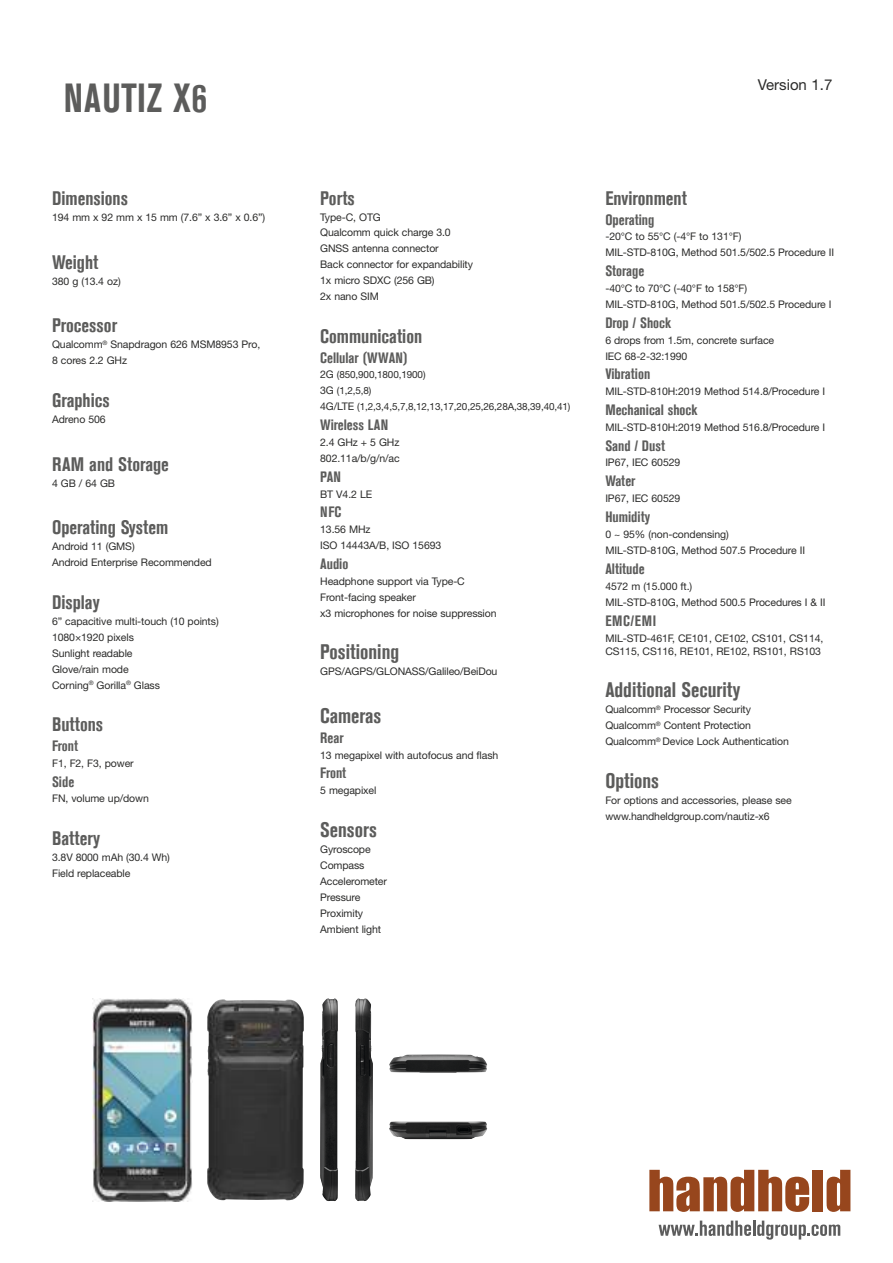
<style>
.page{position:relative;width:893px;height:1263px;background:#fff}
.page>*{position:absolute;margin:0;border:0;box-sizing:border-box;transform-origin:0 0}
.t1{font:700 condensed 40.5px "Akzidenz Grotesk Std";letter-spacing:.015em;color:#5c5c5b;scale:.95 1}
.t2{font:700 condensed 21px "Akzidenz Grotesk Std";color:#5c5c5b}
.t3{font:700 condensed 19.5px "Akzidenz Grotesk Std";color:#5c5c5b}
.t4{font:700 condensed 15px "Akzidenz Grotesk Std";color:#5c5c5b}
.t5{font:15px "Helvetica Neue LT Std";color:#2b2b2a}
.t6{font:10.5px/15.9px "Helvetica Neue LT Std";letter-spacing:-.01em;color:#2b2b2a}
.t7{font:9.9px/15.9px "Helvetica Neue LT Std";letter-spacing:-.01em;color:#2b2b2a}
.s1{font-size:10.5px}
</style>
<div class="page">
<svg style="left:649px;top:1170px;width:160px;height:42px"></svg>
<div style="left:813px;top:1170px;width:10px;height:41px;background:#97461d"></div>
<svg style="left:827px;top:1170px;width:23px;height:42px"></svg>
<svg style="left:659px;top:1220px;width:181px;height:19px"></svg>
<img style="left:93px;top:998px;width:100px;height:203px">
<img style="left:207px;top:999px;width:97px;height:201px">
<img style="left:320px;top:998px;width:18px;height:203px">
<img style="left:355px;top:998px;width:18px;height:203px">
<img style="left:389px;top:1054px;width:98px;height:19px">
<img style="left:389px;top:1121px;width:98px;height:18px">
<h1 class="t1" style="left:64px;top:75px;width:152px">NAUTIZ X6</h1>
<h3 class="t5" style="left:758px;top:76px;width:76px">Version 1.7</h3>
<h3 class="t3" style="left:52px;top:187px;width:77px">Dimensions</h3>
<p class="t6" style="left:52px;top:209px;width:215px">194 mm x 92 mm x 15 mm (7.6” x 3.6” x 0.6”)</p>
<h3 class="t3" style="left:52px;top:251px;width:48px">Weight</h3>
<p class="t6" style="left:52px;top:273px;width:70px">380 g (13.4 oz)</p>
<h3 class="t3" style="left:52px;top:314px;width:67px">Processor</h3>
<p class="t6" style="left:52px;top:336px;width:210px">Qualcomm<sup>®</sup> Snapdragon 626 MSM8953 Pro,<br>8 cores 2.2 GHz</p>
<h3 class="t3" style="left:52px;top:389px;width:59px">Graphics</h3>
<p class="t6" style="left:52px;top:411px;width:55px">Adreno 506</p>
<h3 class="t3" style="left:52px;top:453px;width:118px">RAM and Storage</h3>
<p class="t6" style="left:52px;top:475px;width:65px">4 GB / 64 GB</p>
<h3 class="t3" style="left:52px;top:516px;width:118px">Operating System</h3>
<p class="t6" style="left:52px;top:538px;width:161px">Android 11 (GMS)<br>Android Enterprise Recommended</p>
<h3 class="t3" style="left:52px;top:591px;width:49px">Display</h3>
<p class="t6" style="left:52px;top:613px;width:168px">6” capacitive multi-touch (10 points)<br>1080×1920 pixels<br>Sunlight readable<br>Glove/rain mode<br>Corning<sup>®</sup> Gorilla<sup>®</sup> Glass</p>
<h3 class="t3" style="left:52px;top:713px;width:53px">Buttons</h3>
<h3 class="t4" style="left:52px;top:737px;width:28px">Front</h3>
<p class="t6" style="left:52px;top:755px;width:83px">F1, F2, F3, power</p>
<h3 class="t4" style="left:52px;top:773px;width:24px">Side</h3>
<p class="t6" style="left:52px;top:791px;width:98px">FN, volume up/down</p>
<h3 class="t3" style="left:52px;top:827px;width:49px">Battery</h3>
<p class="t6" style="left:52px;top:849px;width:119px">3.8V 8000 mAh (30.4 Wh)<br>Field replaceable</p>
<h3 class="t3" style="left:320px;top:187px;width:36px">Ports</h3>
<p class="t6" style="left:320px;top:209px;width:154px">Type-C, OTG<br>Qualcomm quick charge 3.0<br>GNSS antenna connector<br>Back connector for expandability<br>1x micro SDXC (256 GB)<br>2x nano SIM</p>
<h3 class="t3" style="left:320px;top:325px;width:103px">Communication</h3>
<h3 class="t4" style="left:320px;top:349px;width:89px">Cellular (WWAN)</h3>
<p class="t7" style="left:320px;top:367px;width:252px"><span class="s1">2G</span> (850,900,1800,1900)<br><span class="s1">3G</span> (1,2,5,8)<br><span class="s1">4G/LTE</span> (1,2,3,4,5,7,8,12,13,17,20,25,26,28A,38,39,40,41)</p>
<h3 class="t4" style="left:320px;top:416px;width:70px">Wireless LAN</h3>
<p class="t6" style="left:320px;top:434px;width:81px">2.4 GHz + 5 GHz<br>802.11a/b/g/n/ac</p>
<h3 class="t4" style="left:320px;top:468px;width:22px">PAN</h3>
<p class="t6" style="left:320px;top:486px;width:53px">BT V4.2 LE</p>
<h3 class="t4" style="left:320px;top:503px;width:23px">NFC</h3>
<p class="t6" style="left:320px;top:521px;width:123px">13.56 MHz<br>ISO 14443A/B, ISO 15693</p>
<h3 class="t4" style="left:320px;top:555px;width:30px">Audio</h3>
<p class="t6" style="left:320px;top:573px;width:178px">Headphone support via Type-C<br>Front-facing speaker<br>x3 microphones for noise suppression</p>
<h2 class="t2" style="left:320px;top:640px;width:81px">Positioning</h2>
<p class="t6" style="left:320px;top:663px;width:179px">GPS/AGPS/GLONASS/Galileo/BeiDou</p>
<h2 class="t2" style="left:320px;top:704px;width:63px">Cameras</h2>
<h3 class="t4" style="left:320px;top:729px;width:25px">Rear</h3>
<p class="t6" style="left:320px;top:747px;width:180px">13 megapixel with autofocus and flash</p>
<h3 class="t4" style="left:320px;top:764px;width:28px">Front</h3>
<p class="t6" style="left:320px;top:782px;width:58px">5 megapixel</p>
<h2 class="t2" style="left:320px;top:817px;width:58px">Sensors</h2>
<p class="t6" style="left:320px;top:841px;width:68px">Gyroscope<br>Compass<br>Accelerometer<br>Pressure<br>Proximity<br>Ambient light</p>
<h3 class="t3" style="left:605px;top:187px;width:83px">Environment</h3>
<h3 class="t4" style="left:605px;top:211px;width:51px">Operating</h3>
<p class="t6" style="left:605px;top:229px;width:230px">-20°C to 55°C (-4°F to 131°F)<br>MIL-STD-810G, Method 501.5/502.5 Procedure II</p>
<h3 class="t4" style="left:605px;top:262px;width:41px">Storage</h3>
<p class="t6" style="left:605px;top:280px;width:228px">-40°C to 70°C (-40°F to 158°F)<br>MIL-STD-810G, Method 501.5/502.5 Procedure I</p>
<h3 class="t4" style="left:605px;top:314px;width:67px">Drop / Shock</h3>
<p class="t6" style="left:605px;top:332px;width:170px">6 drops from 1.5m, concrete surface<br>IEC 68-2-32:1990</p>
<h3 class="t4" style="left:605px;top:365px;width:46px">Vibration</h3>
<p class="t6" style="left:605px;top:383px;width:221px">MIL-STD-810H:2019 Method 514.8/Procedure I</p>
<h3 class="t4" style="left:605px;top:401px;width:93px">Mechanical shock</h3>
<p class="t6" style="left:605px;top:419px;width:221px">MIL-STD-810H:2019 Method 516.8/Procedure I</p>
<h3 class="t4" style="left:605px;top:437px;width:61px">Sand / Dust</h3>
<p class="t6" style="left:605px;top:455px;width:76px">IP67, IEC 60529</p>
<h3 class="t4" style="left:605px;top:472px;width:32px">Water</h3>
<p class="t6" style="left:605px;top:490px;width:76px">IP67, IEC 60529</p>
<h3 class="t4" style="left:605px;top:508px;width:46px">Humidity</h3>
<p class="t6" style="left:605px;top:526px;width:201px">0 ~ 95% (non-condensing)<br>MIL-STD-810G, Method 507.5 Procedure II</p>
<h3 class="t4" style="left:605px;top:560px;width:41px">Altitude</h3>
<p class="t6" style="left:605px;top:578px;width:222px;line-height:16.5px">4572 m (15.000 ft.)<br>MIL-STD-810G, Method 500.5 Procedures I &amp; II</p>
<h3 class="t4" style="left:605px;top:612px;width:52px">EMC/EMI</h3>
<p class="t6" style="left:605px;top:632px;width:220px;line-height:12.8px">MIL-STD-461F, CE101, CE102, CS101, CS114,<br>CS115, CS116, RE101, RE102, RS101, RS103</p>
<h2 class="t2" style="left:605px;top:678px;width:136px">Additional Security</h2>
<p class="t6" style="left:605px;top:701px;width:185px">Qualcomm<sup>®</sup> Processor Security<br>Qualcomm<sup>®</sup> Content Protection<br>Qualcomm<sup>®</sup> Device Lock Authentication</p>
<h2 class="t2" style="left:605px;top:768px;width:55px">Options</h2>
<p class="t6" style="left:605px;top:792px;width:188px">For options and accessories, please see www.handheldgroup.com/nautiz-x6</p>
</div>
